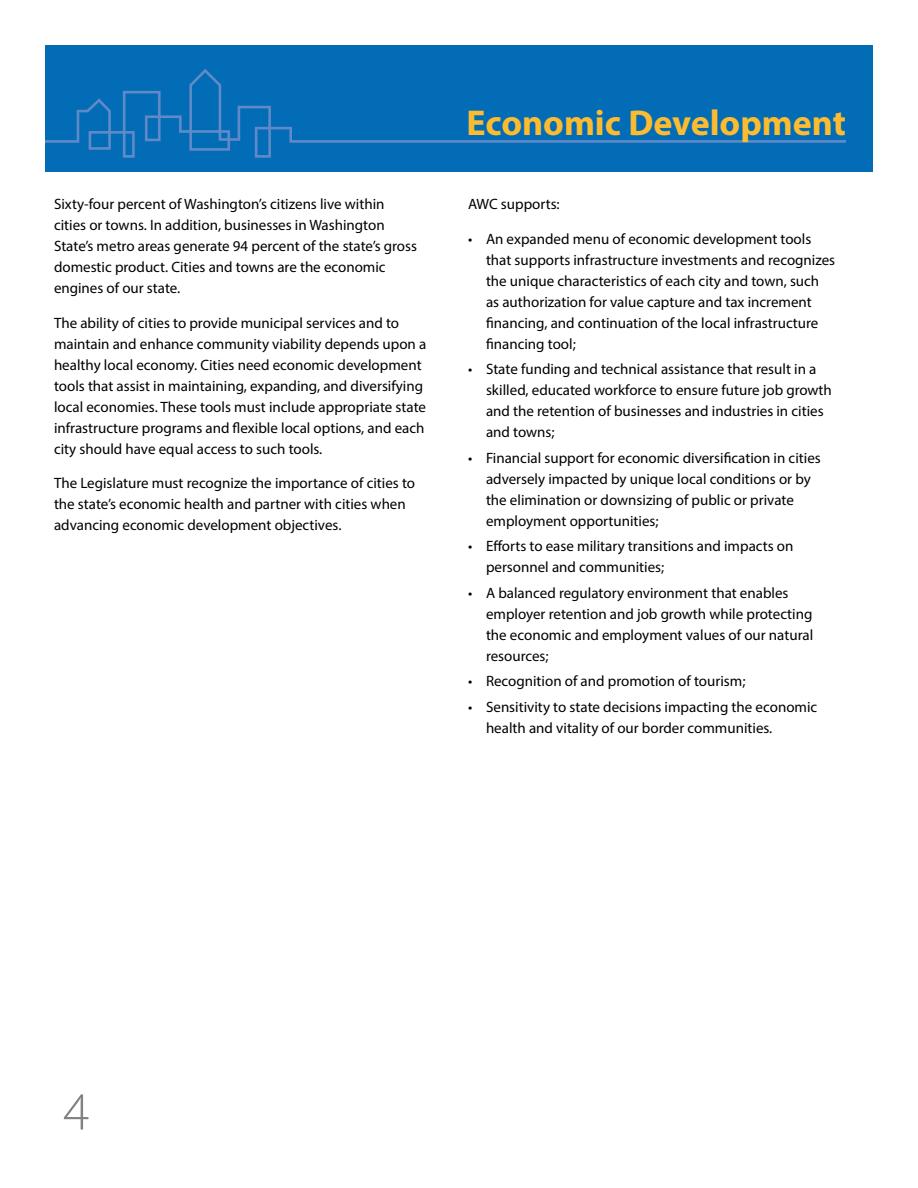
<style>
.page{position:relative;width:918px;height:1188px;background:#fff}
.page>*{position:absolute;margin:0;border:0;box-sizing:border-box;transform-origin:0 0}
.t1{font:300 54px "Myriad Pro";color:#808285}
.t2{font:700 36px "Myriad Pro";color:#fdbb30}
.t3{font:15px/21px "Myriad Pro";color:#000}
</style>
<div class="page">
<div style="left:45px;top:45px;width:828px;height:127px;background:#036cb6"></div>
<svg style="left:45px;top:69px;width:801px;height:89px"></svg>
<p class="t3" style="left:54px;top:193px;width:365px">Sixty-four percent of Washington’s citizens live within cities or towns. In addition, businesses in Washington State’s metro areas generate 94 percent of the state’s gross domestic product. Cities and towns are the economic engines of our state.</p>
<p class="t3" style="left:54px;top:312px;width:374px">The ability of cities to provide municipal services and to maintain and enhance community viability depends upon a healthy local economy. Cities need economic development tools that assist in maintaining, expanding, and diversifying local economies. These tools must include appropriate state infrastructure programs and flexible local options, and each city should have equal access to such tools.</p>
<p class="t3" style="left:54px;top:472px;width:363px">The Legislature must recognize the importance of cities to the state’s economic health and partner with cities when advancing economic development objectives.</p>
<h2 class="t2" style="left:466px;top:99px;width:381px">Economic Development</h2>
<p class="t3" style="left:468px;top:193px;width:93px">AWC supports:</p>
<p class="t3" style="left:486px;top:228px;width:351px;text-indent:-18px">• An expanded menu of economic development tools that supports infrastructure investments and recognizes the unique characteristics of each city and town, such as authorization for value capture and tax increment financing, and continuation of the local infrastructure financing tool;</p>
<p class="t3" style="left:486px;top:358px;width:347px;text-indent:-18px">• State funding and technical assistance that result in a skilled, educated workforce to ensure future job growth and the retention of businesses and industries in cities and towns;</p>
<p class="t3" style="left:486px;top:447px;width:336px;text-indent:-18px">• Financial support for economic diversification in cities adversely impacted by unique local conditions or by the elimination or downsizing of public or private employment opportunities;</p>
<p class="t3" style="left:486px;top:535px;width:309px;text-indent:-18px">• Efforts to ease military transitions and impacts on personnel and communities;</p>
<p class="t3" style="left:486px;top:582px;width:329px;text-indent:-18px">• A balanced regulatory environment that enables employer retention and job growth while protecting the economic and employment values of our natural resources;</p>
<p class="t3" style="left:468px;top:670px;width:279px">• Recognition of and promotion of tourism;</p>
<p class="t3" style="left:486px;top:696px;width:333px;text-indent:-18px">• Sensitivity to state decisions impacting the economic health and vitality of our border communities.</p>
<h1 class="t1" style="left:63px;top:1082px;width:28px">4</h1>
</div>
